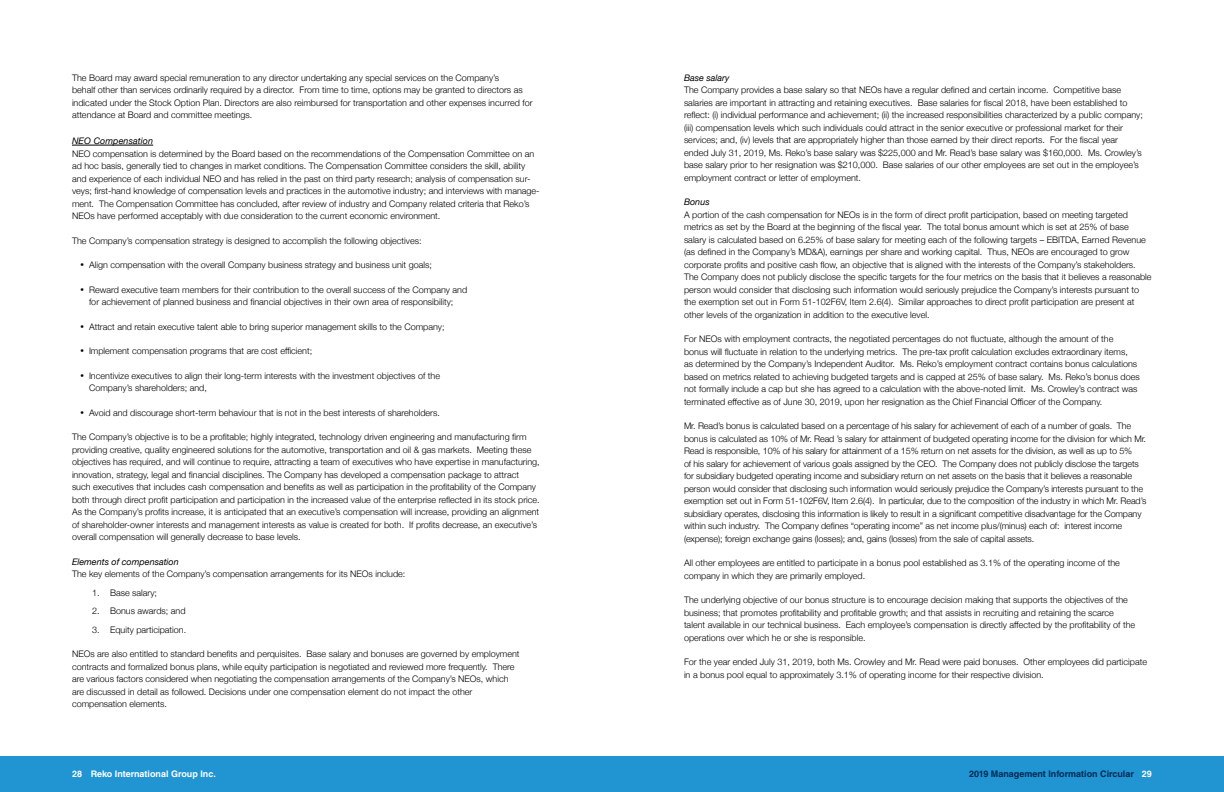
<style>
.page{position:relative;width:1224px;height:792px;background:#fff}
.page>*{position:absolute;margin:0;border:0;box-sizing:border-box;transform-origin:0 0}
.t1{font:300 9px/12.5px "Helvetica Neue";color:#000}
.t2{font:italic 9px "Helvetica Neue";color:#000}
.t3{font:700 9px "Helvetica LT Std";color:#002a53}
.t4{font:700 9px "Helvetica LT Std";color:#fff}
.s1{color:#fff}
</style>
<div class="page">
<div style="left:0;top:756px;width:1224px;height:36px;background:#2194d2"></div>
<hr style="left:72px;top:145px;width:81px;height:1px;background:#000">
<p class="t1" style="left:72px;top:71px;width:462px">The Board may award special remuneration to any director undertaking any special services on the Company’s<br>behalf other than services ordinarily required by a director. From time to time, options may be granted to directors as indicated under the Stock Option Plan. Directors are also reimbursed for transportation and other expenses incurred for attendance at Board and committee meetings.</p>
<p class="t2" style="left:72px;top:135px;width:83px">NEO Compensation</p>
<p class="t1" style="left:72px;top:147px;width:469px">NEO compensation is determined by the Board based on the recommendations of the Compensation Committee on an ad hoc basis, generally tied to changes in market conditions. The Compensation Committee considers the skill, ability and experience of each individual NEO and has relied in the past on third party research; analysis of compensation sur&shy;veys; first-hand knowledge of compensation levels and practices in the automotive industry; and interviews with manage&shy;ment. The Compensation Committee has concluded, after review of industry and Company related criteria that Reko’s NEOs have performed acceptably with due consideration to the current economic environment.</p>
<p class="t1" style="left:72px;top:234px;width:351px">The Company’s compensation strategy is designed to accomplish the following objectives:</p>
<p class="t1" style="left:80px;top:258px;width:353px">• Align compensation with the overall Company business strategy and business unit goals;</p>
<p class="t1" style="left:80px;top:283px;width:389px;text-align:center">• Reward executive team members for their contribution to the overall success of the Company and for achievement of planned business and financial objectives in their own area of responsibility;</p>
<p class="t1" style="left:80px;top:320px;width:366px">• Attract and retain executive talent able to bring superior management skills to the Company;</p>
<p class="t1" style="left:80px;top:344px;width:234px">• Implement compensation programs that are cost efficient;</p>
<p class="t1" style="left:89px;top:369px;width:353px;text-indent:-9px">• Incentivize executives to align their long-term interests with the investment objectives of the<br>Company’s shareholders; and,</p>
<p class="t1" style="left:80px;top:406px;width:361px">• Avoid and discourage short-term behaviour that is not in the best interests of shareholders.</p>
<p class="t1" style="left:72px;top:430px;width:469px">The Company’s objective is to be a profitable; highly integrated, technology driven engineering and manufacturing firm providing creative, quality engineered solutions for the automotive, transportation and oil &amp; gas markets. Meeting these objectives has required, and will continue to require, attracting a team of executives who have expertise in manufacturing, innovation, strategy, legal and financial disciplines. The Company has developed a compensation package to attract such executives that includes cash compensation and benefits as well as participation in the profitability of the Company both through direct profit participation and participation in the increased value of the enterprise reflected in its stock price.<br>As the Company’s profits increase, it is anticipated that an executive’s compensation will increase, providing an alignment of shareholder-owner interests and management interests as value is created for both. If profits decrease, an executive’s overall compensation will generally decrease to base levels.</p>
<p class="t2" style="left:72px;top:555px;width:108px">Elements of compensation</p>
<p class="t1" style="left:72px;top:567px;width:335px">The key elements of the Company’s compensation arrangements for its NEOs include:</p>
<p class="t1" style="left:92px;top:586px;width:67px">1. Base salary;</p>
<p class="t1" style="left:92px;top:604px;width:95px">2. Bonus awards; and</p>
<p class="t1" style="left:92px;top:623px;width:96px">3. Equity participation.</p>
<p class="t1" style="left:72px;top:647px;width:449px">NEOs are also entitled to standard benefits and perquisites. Base salary and bonuses are governed by employment contracts and formalized bonus plans, while equity participation is negotiated and reviewed more frequently. There are various factors considered when negotiating the compensation arrangements of the Company’s NEOs, which are discussed in detail as followed. Decisions under one compensation element do not impact the other compensation elements.</p>
<p class="t2" style="left:684px;top:71px;width:47px">Base salary</p>
<p class="t1" style="left:684px;top:83px;width:460px">The Company provides a base salary so that NEOs have a regular defined and certain income. Competitive base salaries are important in attracting and retaining executives. Base salaries for fiscal 2018, have been established to reflect: (i) individual performance and achievement; (ii) the increased responsibilities characterized by a public company; (iii) compensation levels which such individuals could attract in the senior executive or professional market for their services; and, (iv) levels that are appropriately higher than those earned by their direct reports. For the fiscal year ended July 31, 2019, Ms. Reko’s base salary was $225,000 and Mr. Read’s base salary was $160,000. Ms. Crowley’s base salary prior to her resignation was $210,000. Base salaries of our other employees are set out in the employee’s employment contract or letter of employment.</p>
<p class="t2" style="left:684px;top:195px;width:27px">Bonus</p>
<p class="t1" style="left:684px;top:208px;width:469px">A portion of the cash compensation for NEOs is in the form of direct profit participation, based on meeting targeted metrics as set by the Board at the beginning of the fiscal year. The total bonus amount which is set at 25% of base salary is calculated based on 6.25% of base salary for meeting each of the following targets – EBITDA, Earned Revenue (as defined in the Company’s MD&amp;A), earnings per share and working capital. Thus, NEOs are encouraged to grow corporate profits and positive cash flow, an objective that is aligned with the interests of the Company’s stakeholders.<br>The Company does not publicly disclose the specific targets for the four metrics on the basis that it believes a reasonable person would consider that disclosing such information would seriously prejudice the Company’s interests pursuant to the exemption set out in Form 51-102F6V, Item 2.6(4). Similar approaches to direct profit participation are present at other levels of the organization in addition to the executive level.</p>
<p class="t1" style="left:684px;top:332px;width:457px">For NEOs with employment contracts, the negotiated percentages do not fluctuate, although the amount of the bonus will fluctuate in relation to the underlying metrics. The pre-tax profit calculation excludes extraordinary items,<br>as determined by the Company’s Independent Auditor. Ms. Reko’s employment contract contains bonus calculations based on metrics related to achieving budgeted targets and is capped at 25% of base salary. Ms. Reko’s bonus does not formally include a cap but she has agreed to a calculation with the above-noted limit. Ms. Crowley’s contract was terminated effective as of June 30, 2019, upon her resignation as the Chief Financial Officer of the Company.</p>
<p class="t1" style="left:684px;top:419px;width:464px">Mr. Read’s bonus is calculated based on a percentage of his salary for achievement of each of a number of goals. The bonus is calculated as 10% of Mr. Read ’s salary for attainment of budgeted operating income for the division for which Mr.<br>Read is responsible, 10% of his salary for attainment of a 15% return on net assets for the division, as well as up to 5%<br>of his salary for achievement of various goals assigned by the CEO. The Company does not publicly disclose the targets for subsidiary budgeted operating income and subsidiary return on net assets on the basis that it believes a reasonable person would consider that disclosing such information would seriously prejudice the Company’s interests pursuant to the exemption set out in Form 51-102F6V, Item 2.6(4). In particular, due to the composition of the industry in which Mr. Read’s subsidiary operates, disclosing this information is likely to result in a significant competitive disadvantage for the Company within such industry. The Company defines “operating income” as net income plus/(minus) each of: interest income (expense); foreign exchange gains (losses); and, gains (losses) from the sale of capital assets.</p>
<p class="t1" style="left:684px;top:556px;width:437px">All other employees are entitled to participate in a bonus pool established as 3.1% of the operating income of the company in which they are primarily employed.</p>
<p class="t1" style="left:684px;top:593px;width:453px">The underlying objective of our bonus structure is to encourage decision making that supports the objectives of the business; that promotes profitability and profitable growth; and that assists in recruiting and retaining the scarce talent available in our technical business. Each employee’s compensation is directly affected by the profitability of the operations over which he or she is responsible.</p>
<p class="t1" style="left:684px;top:655px;width:465px">For the year ended July 31, 2019, both Ms. Crowley and Mr. Read were paid bonuses. Other employees did participate in a bonus pool equal to approximately 3.1% of operating income for their respective division.</p>
<p class="t4" style="left:72px;top:769px;width:145px">28 Reko International Group Inc.</p>
<p class="t3" style="left:969px;top:769px;width:184px">2019 Management Information Circular <span class="s1">29</span></p>
</div>
